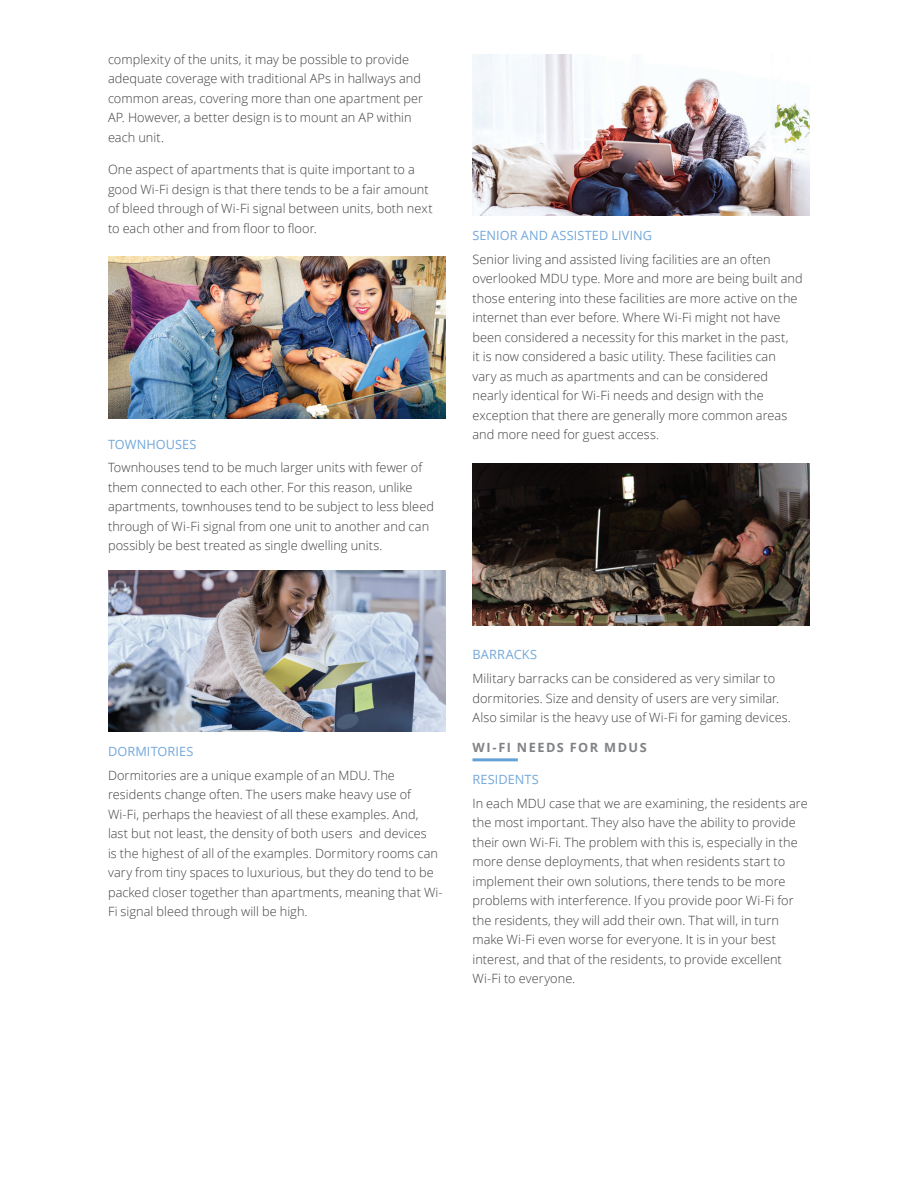
<style>
.page{position:relative;width:918px;height:1188px;background:#fff}
.page>*{position:absolute;margin:0;border:0;box-sizing:border-box;transform-origin:0 0}
.t1{font:300 12.75px/19.5px "Open Sans";letter-spacing:.005em;color:#3e3e3f}
.t2{font:12.75px "Open Sans";letter-spacing:.005em;color:#73a8da}
.t3{font:700 12.75px "Open Sans";letter-spacing:.115em;color:#808285}
</style>
<div class="page">
<img style="left:108px;top:257px;width:338px;height:162px">
<img style="left:108px;top:570px;width:338px;height:162px">
<img style="left:472px;top:54px;width:338px;height:162px">
<img style="left:472px;top:463px;width:338px;height:162px">
<hr style="left:472px;top:758px;width:46px;height:3px;background:#64a1d6">
<p class="t1" style="left:108px;top:49px;width:317px">complexity of the units, it may be possible to provide adequate coverage with traditional APs in hallways and common areas, covering more than one apartment per AP. However, a better design is to mount an AP within each unit.</p>
<p class="t1" style="left:108px;top:159px;width:326px">One aspect of apartments that is quite important to a good Wi-Fi design is that there tends to be a fair amount of bleed through of Wi-Fi signal between units, both next to each other and from floor to floor.</p>
<p class="t2" style="left:108px;top:435px;width:90px">TOWNHOUSES</p>
<p class="t1" style="left:108px;top:458px;width:328px">Townhouses tend to be much larger units with fewer of them connected to each other. For this reason, unlike apartments, townhouses tend to be subject to less bleed through of Wi-Fi signal from one unit to another and can possibly be best treated as single dwelling units.</p>
<p class="t2" style="left:472px;top:226px;width:181px">SENIOR AND ASSISTED LIVING</p>
<p class="t1" style="left:472px;top:249px;width:332px">Senior living and assisted living facilities are an often overlooked MDU type. More and more are being built and those entering into these facilities are more active on the internet than ever before. Where Wi-Fi might not have been considered a necessity for this market in the past,<br>it is now considered a basic utility. These facilities can vary as much as apartments and can be considered nearly identical for Wi-Fi needs and design with the exception that there are generally more common areas and more need for guest access.</p>
<p class="t2" style="left:108px;top:743px;width:87px">DORMITORIES</p>
<p class="t1" style="left:108px;top:765px;width:336px">Dormitories are a unique example of an MDU. The residents change often. The users make heavy use of Wi-Fi, perhaps the heaviest of all these examples. And,<br>last but not least, the density of both users and devices<br>is the highest of all of the examples. Dormitory rooms can vary from tiny spaces to luxurious, but they do tend to be packed closer together than apartments, meaning that Wi-Fi signal bleed through will be high.</p>
<p class="t2" style="left:472px;top:646px;width:66px">BARRACKS</p>
<p class="t1" style="left:472px;top:668px;width:320px">Military barracks can be considered as very similar to dormitories. Size and density of users are very similar.<br>Also similar is the heavy use of Wi-Fi for gaming devices.</p>
<p class="t3" style="left:472px;top:738px;width:176px">WI-FI NEEDS FOR MDUS</p>
<p class="t2" style="left:472px;top:771px;width:68px">RESIDENTS</p>
<p class="t1" style="left:472px;top:793px;width:337px">In each MDU case that we are examining, the residents are the most important. They also have the ability to provide their own Wi-Fi. The problem with this is, especially in the more dense deployments, that when residents start to implement their own solutions, there tends to be more problems with interference. If you provide poor Wi-Fi for the residents, they will add their own. That will, in turn make Wi-Fi even worse for everyone. It is in your best interest, and that of the residents, to provide excellent Wi-Fi to everyone.</p>
</div>
